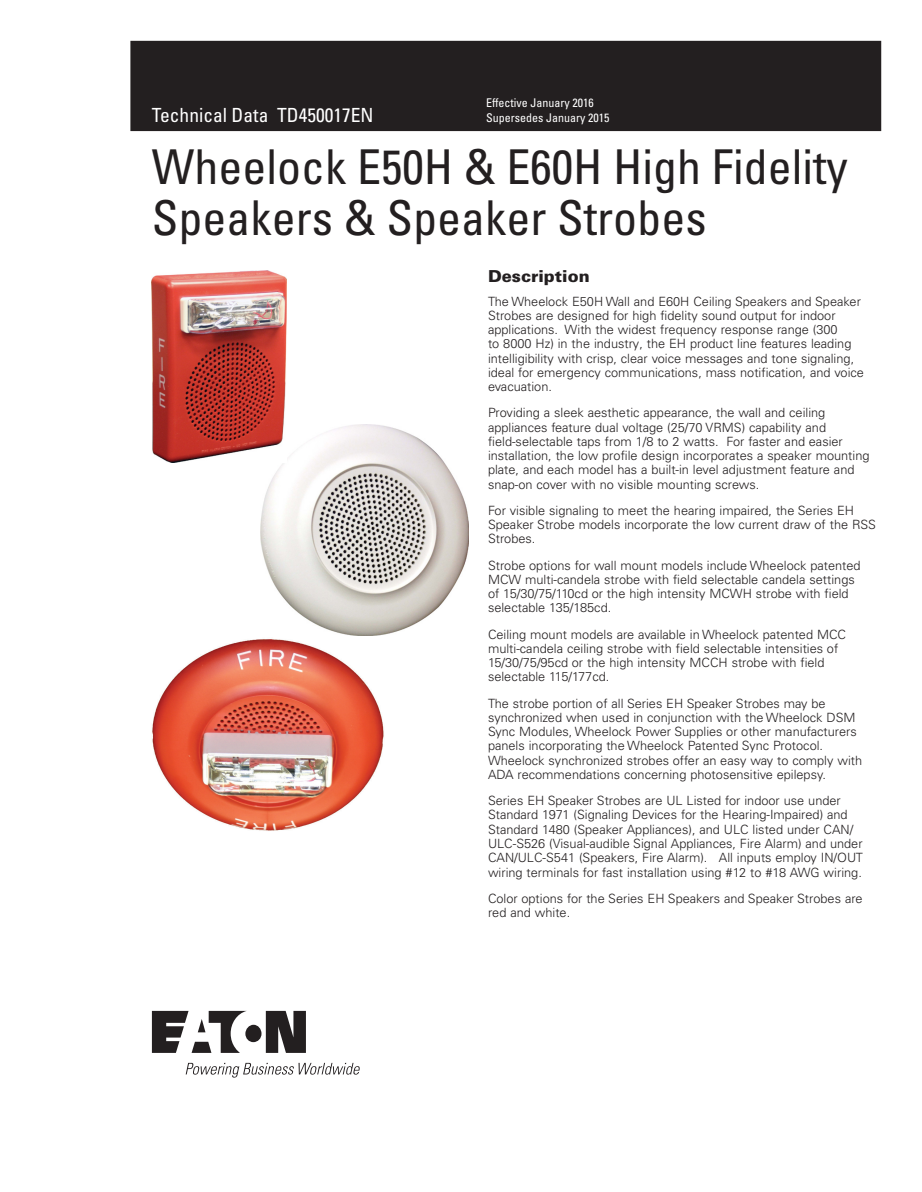
<style>
.page{position:relative;width:922px;height:1192px;background:#fff}
.page>*{position:absolute;margin:0;border:0;box-sizing:border-box;transform-origin:0 0}
._00_Product{font:condensed 48px/51px "Univers LT Pro";color:#231f20}
.t1{font:condensed 19.5px "Univers LT Pro";color:#fff}
._01_Head1{font:900 16.5px "Univers LT Pro 75";color:#231f20}
._02_Body_Last{font:300 12.75px/14.2px "Univers LT Pro 45";color:#231f20}
.t2{font:condensed 12px/15px "Univers LT Pro";color:#fff}
</style>
<div class="page">
<div style="left:131px;top:41px;width:749px;height:90px;background:#231f20"></div>
<img style="left:261px;top:424px;width:207px;height:212px">
<img style="left:152px;top:639px;width:232px;height:192px">
<img style="left:152px;top:270px;width:134px;height:193px">
<svg style="left:152px;top:1011px;width:154px;height:42px"></svg>
<svg style="left:186px;top:1063px;width:174px;height:14px"></svg>
<h2 class="t1" style="left:152px;top:103px;width:223px">Technical Data TD450017EN</h2>
<p class="t2" style="left:486px;top:95px;width:125px">Effective January 2016<br>Supersedes January 2015</p>
<p class="_00_Product" style="left:152px;top:140px;width:697px">Wheelock E50H &amp; E60H High Fidelity<br>Speakers &amp; Speaker Strobes</p>
<p class="_01_Head1" style="left:488px;top:266px;width:103px">Description</p>
<p class="_02_Body_Last" style="left:488px;top:294px;width:377px">The Wheelock E50H Wall and E60H Ceiling Speakers and Speaker Strobes are designed for high fidelity sound output for indoor applications. With the widest frequency response range (300<br>to 8000 Hz) in the industry, the EH product line features leading intelligibility with crisp, clear voice messages and tone signaling, ideal for emergency communications, mass notification, and voice evacuation.</p>
<p class="_02_Body_Last" style="left:488px;top:406px;width:383px">Providing a sleek aesthetic appearance, the wall and ceiling appliances feature dual voltage (25/70 VRMS) capability and field-selectable taps from 1/8 to 2 watts. For faster and easier installation, the low profile design incorporates a speaker mounting plate, and each model has a built-in level adjustment feature and snap-on cover with no visible mounting screws.</p>
<p class="_02_Body_Last" style="left:488px;top:503px;width:389px">For visible signaling to meet the hearing impaired, the Series EH<br>Speaker Strobe models incorporate the low current draw of the RSS<br>Strobes.</p>
<p class="_02_Body_Last" style="left:488px;top:558px;width:374px">Strobe options for wall mount models include Wheelock patented MCW multi-candela strobe with field selectable candela settings of 15/30/75/110cd or the high intensity MCWH strobe with field selectable 135/185cd.</p>
<p class="_02_Body_Last" style="left:488px;top:627px;width:360px">Ceiling mount models are available in Wheelock patented MCC multi-candela ceiling strobe with field selectable intensities of 15/30/75/95cd or the high intensity MCCH strobe with field selectable 115/177cd.</p>
<p class="_02_Body_Last" style="left:488px;top:696px;width:376px">The strobe portion of all Series EH Speaker Strobes may be synchronized when used in conjunction with the Wheelock DSM Sync Modules, Wheelock Power Supplies or other manufacturers panels incorporating the Wheelock Patented Sync Protocol.<br>Wheelock synchronized strobes offer an easy way to comply with ADA recommendations concerning photosensitive epilepsy.</p>
<p class="_02_Body_Last" style="left:488px;top:793px;width:376px">Series EH Speaker Strobes are UL Listed for indoor use under Standard 1971 (Signaling Devices for the Hearing-Impaired) and Standard 1480 (Speaker Appliances), and ULC listed under CAN/ ULC-S526 (Visual-audible Signal Appliances, Fire Alarm) and under CAN/ULC-S541 (Speakers, Fire Alarm). All inputs employ IN/OUT wiring terminals for fast installation using #12 to #18 AWG wiring.</p>
<p class="_02_Body_Last" style="left:488px;top:891px;width:376px">Color options for the Series EH Speakers and Speaker Strobes are red and white.</p>
</div>
